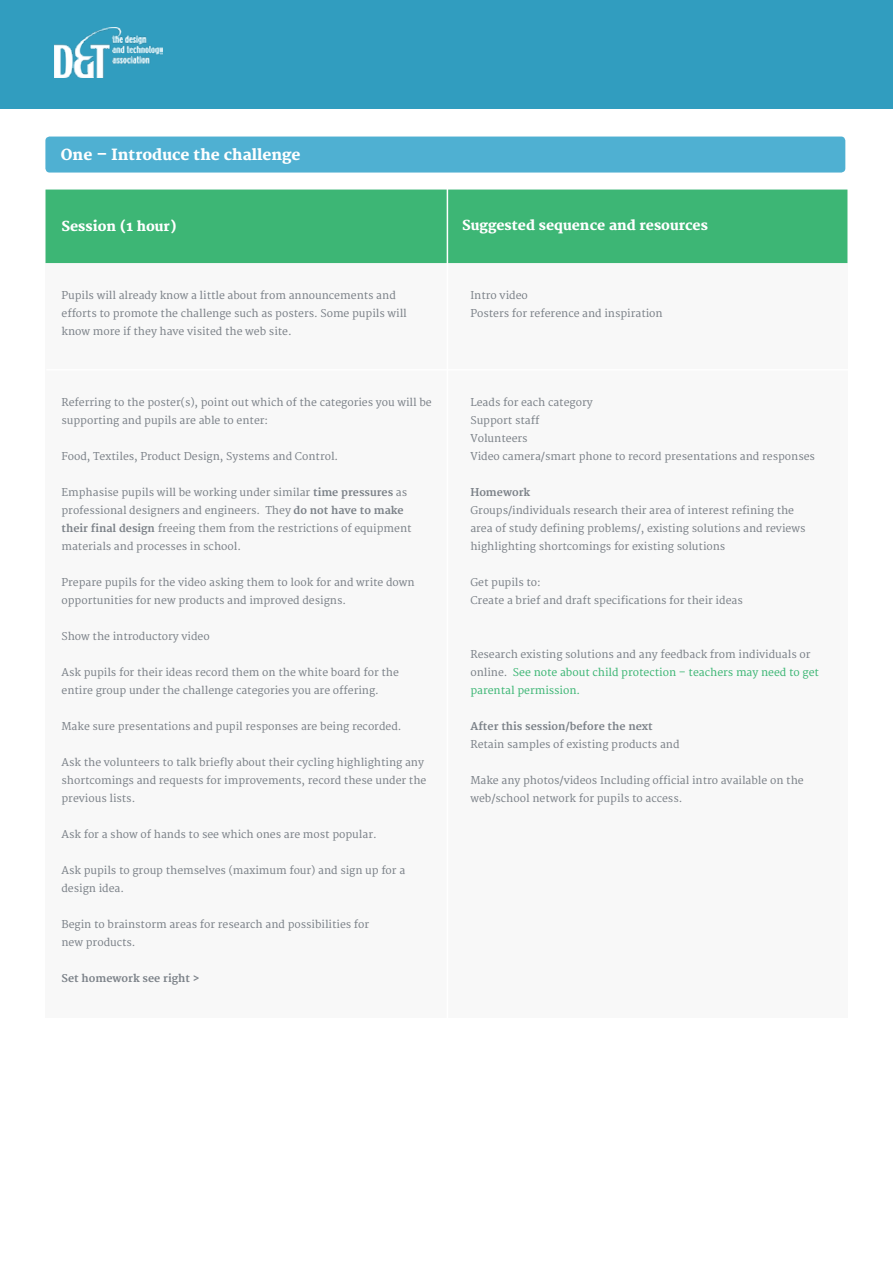
<style>
.page{position:relative;width:893px;height:1263px;background:#fff}
.page>*{position:absolute;margin:0;border:0;box-sizing:border-box;transform-origin:0 0}
.t1{font:800 15px "Merriweather";color:#fff}
.t2{font:800 13.5px "Merriweather";color:#fff}
.t3{font:10.5px/18px "Merriweather";color:#7b8188}
.t4{font:10.5px/18px "Merriweather";color:#3db675}
.t5{font:700 10.5px "Merriweather";color:#7b8188}
.s1{font-weight:700}
.s2{color:#7b8188}
</style>
<div class="page">
<div style="left:0;top:0;width:893px;height:108px;background:#319dbf"></div>
<img style="left:54px;top:28px;width:108px;height:50px">
<div style="left:45px;top:190px;width:803px;height:828px;background:#f8f8f8"></div>
<div style="left:46px;top:190px;width:801px;height:73px;background:#3db675"></div>
<hr style="left:447px;top:180px;width:1px;height:850px;background:#fff">
<hr style="left:46px;top:369px;width:809px;height:1px;background:#fff">
<div style="left:45px;top:137px;width:800px;height:36px;background:#4fb0d2;border-radius:4px"></div>
<h1 class="t1" style="left:61px;top:146px;width:241px">One – Introduce the challenge</h1>
<p class="t2" style="left:61px;top:219px;width:117px">Session (1 hour)</p>
<p class="t2" style="left:462px;top:218px;width:247px">Suggested sequence and resources</p>
<p class="t3" style="left:61px;top:287px;width:347px">Pupils will already know a little about from announcements and efforts to promote the challenge such as posters. Some pupils will know more if they have visited the web site.</p>
<p class="t3" style="left:61px;top:393px;width:372px">Referring to the poster(s), point out which of the categories you will be supporting and pupils are able to enter:</p>
<p class="t3" style="left:61px;top:447px;width:278px">Food, Textiles, Product Design, Systems and Control.</p>
<p class="t3" style="left:61px;top:483px;width:352px">Emphasise pupils will be working under similar <span class="s1">time pressures</span> as professional designers and engineers. They <span class="s1">do not have to make their final design</span> freeing them from the restrictions of equipment materials and processes in school.</p>
<p class="t3" style="left:61px;top:573px;width:355px">Prepare pupils for the video asking them to look for and write down opportunities for new products and improved designs.</p>
<p class="t3" style="left:61px;top:627px;width:150px">Show the introductory video</p>
<p class="t3" style="left:61px;top:663px;width:339px">Ask pupils for their ideas record them on the white board for the entire group under the challenge categories you are offering.</p>
<p class="t3" style="left:61px;top:717px;width:342px">Make sure presentations and pupil responses are being recorded.</p>
<p class="t3" style="left:61px;top:753px;width:366px">Ask the volunteers to talk briefly about their cycling highlighting any shortcomings and requests for improvements, record these under the previous lists.</p>
<p class="t3" style="left:61px;top:825px;width:317px">Ask for a show of hands to see which ones are most popular.</p>
<p class="t3" style="left:61px;top:861px;width:345px">Ask pupils to group themselves (maximum four) and sign up for a design idea.</p>
<p class="t3" style="left:61px;top:915px;width:309px">Begin to brainstorm areas for research and possibilities for new products.</p>
<p class="t5" style="left:61px;top:972px;width:140px">Set homework see right &gt;</p>
<p class="t3" style="left:470px;top:287px;width:194px">Intro video<br>Posters for reference and inspiration</p>
<p class="t3" style="left:470px;top:393px;width:346px">Leads for each category<br>Support staff<br>Volunteers<br>Video camera/smart phone to record presentations and responses</p>
<p class="t5" style="left:470px;top:486px;width:61px">Homework</p>
<p class="t3" style="left:470px;top:501px;width:337px">Groups/individuals research their area of interest refining the area of study defining problems/, existing solutions and reviews highlighting shortcomings for existing solutions</p>
<p class="t3" style="left:470px;top:573px;width:274px">Get pupils to:<br>Create a brief and draft specifications for their ideas</p>
<p class="t4" style="left:470px;top:645px;width:350px"><span class="s2">Research existing solutions and any feedback from individuals or online.</span> See note about child protection – teachers may need to get parental permission.</p>
<p class="t5" style="left:470px;top:720px;width:184px">After this session/before the next</p>
<p class="t3" style="left:470px;top:735px;width:211px">Retain samples of existing products and</p>
<p class="t3" style="left:470px;top:771px;width:335px">Make any photos/videos Including official intro available on the web/school network for pupils to access.</p>
</div>
